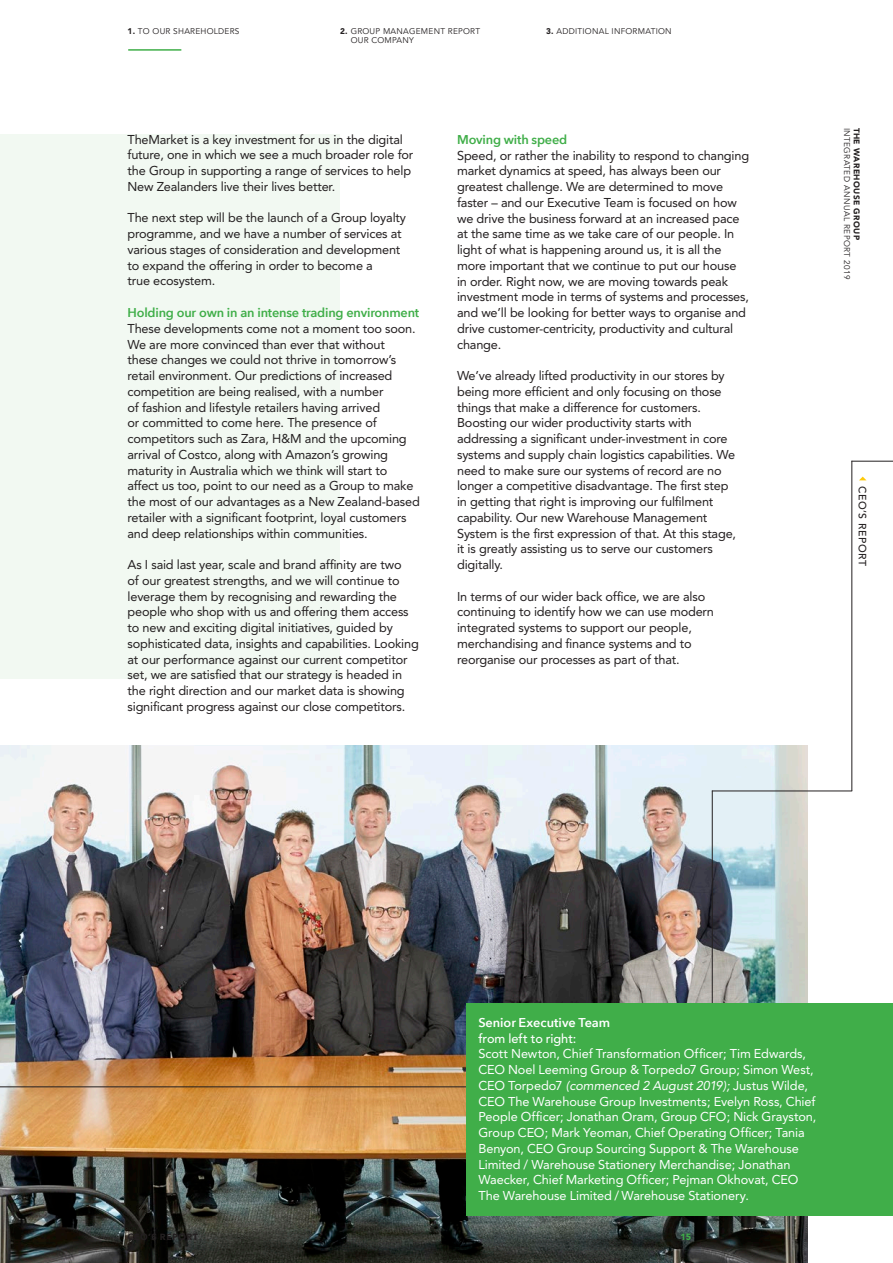
<style>
.page{position:relative;width:893px;height:1263px;background:#fff}
.page>*{position:absolute;margin:0;border:0;box-sizing:border-box;transform-origin:0 0}
.t1{font:12.75px/15.8px "Avenir";letter-spacing:-.015em;color:#231f20}
.t2{font:12.75px/15.8px "Avenir";letter-spacing:-.005em;color:#fff}
.t3{font:600 12.75px "Avenir Next LT Pro";letter-spacing:-.015em;color:#40ae49}
.t4{font:600 12.75px/15.8px "Avenir Next LT Pro";letter-spacing:-.005em;color:#fff}
.t5{font:500 10.5px "Avenir";letter-spacing:.05em;color:#231f20}
.t6{font:700 9px "Avenir Next LT Pro";letter-spacing:.05em;color:#231f20}
.t7{font:900 9px "Avenir";color:#40ae49}
.t8{font:8.25px/9px "Avenir";letter-spacing:.03em;color:#231f20}
.t9{font:8.25px "Avenir";letter-spacing:.05em;color:#231f20}
.t10{font:900 8.25px "Avenir";letter-spacing:.05em;color:#231f20}
.s1{font-weight:900}
.s2{font-family:"Avenir";font-weight:500}
.s3{font-style:italic}
</style>
<div class="page">
<div style="left:0;top:135px;width:340px;height:544px;background:#f2f9f2"></div>
<img style="left:0;top:745px;width:808px;height:518px">
<hr style="left:851px;top:461px;width:1px;height:330px;background:#231f20">
<hr style="left:712px;top:790px;width:1px;height:294px;background:#231f20">
<hr style="left:851px;top:461px;width:42px;height:1px;background:#231f20">
<hr style="left:128px;top:49px;width:53px;height:2px;background:#40ae49">
<hr style="left:0;top:1086px;width:472px;height:1px;background:#231f20">
<hr style="left:712px;top:790px;width:140px;height:1px;background:#231f20">
<div style="left:467px;top:1003px;width:426px;height:212px;background:#40ae49"></div>
<svg style="left:859px;top:477px;width:7px;height:3px"></svg>
<p class="t8" style="left:128px;top:27px;width:113px"><span class="s1">1.</span> TO OUR SHAREHOLDERS</p>
<p class="t8" style="left:351px;top:27px;width:131px;text-indent:-11px"><span class="s1">2.</span> GROUP MANAGEMENT REPORT<br>OUR COMPANY</p>
<p class="t8" style="left:546px;top:27px;width:127px"><span class="s1">3.</span> ADDITIONAL INFORMATION</p>
<p class="t1" style="left:128px;top:132px;width:287px">TheMarket is a key investment for us in the digital future, one in which we see a much broader role for the Group in supporting a range of services to help New Zealanders live their lives better.</p>
<p class="t1" style="left:128px;top:210px;width:280px">The next step will be the launch of a Group loyalty programme, and we have a number of services at various stages of consideration and development to expand the offering in order to become a<br>true ecosystem.</p>
<p class="t3" style="left:128px;top:305px;width:293px">Holding our own in an intense trading environment</p>
<p class="t1" style="left:128px;top:321px;width:294px">These developments come not a moment too soon.<br>We are more convinced than ever that without<br>these changes we could not thrive in tomorrow’s retail environment. Our predictions of increased competition are being realised, with a number<br>of fashion and lifestyle retailers having arrived<br>or committed to come here. The presence of competitors such as Zara, H&amp;M and the upcoming arrival of Costco, along with Amazon’s growing maturity in Australia which we think will start to affect us too, point to our need as a Group to make the most of our advantages as a New Zealand-based retailer with a significant footprint, loyal customers and deep relationships within communities.</p>
<p class="t1" style="left:128px;top:557px;width:293px">As I said last year, scale and brand affinity are two<br>of our greatest strengths, and we will continue to leverage them by recognising and rewarding the people who shop with us and offering them access to new and exciting digital initiatives, guided by sophisticated data, insights and capabilities. Looking at our performance against our current competitor set, we are satisfied that our strategy is headed in the right direction and our market data is showing significant progress against our close competitors.</p>
<p class="t3" style="left:457px;top:132px;width:112px">Moving with speed</p>
<p class="t1" style="left:457px;top:147px;width:293px">Speed, or rather the inability to respond to changing market dynamics at speed, has always been our greatest challenge. We are determined to move faster – and our Executive Team is focused on how we drive the business forward at an increased pace at the same time as we take care of our people. In light of what is happening around us, it is all the more important that we continue to put our house in order. Right now, we are moving towards peak investment mode in terms of systems and processes, and we’ll be looking for better ways to organise and drive customer-centricity, productivity and cultural change.</p>
<p class="t1" style="left:457px;top:368px;width:280px">We’ve already lifted productivity in our stores by being more efficient and only focusing on those things that make a difference for customers.<br>Boosting our wider productivity starts with addressing a significant under-investment in core systems and supply chain logistics capabilities. We need to make sure our systems of record are no longer a competitive disadvantage. The first step in getting that right is improving our fulfilment capability. Our new Warehouse Management System is the first expression of that. At this stage, it is greatly assisting us to serve our customers digitally.</p>
<p class="t1" style="left:457px;top:588px;width:258px">In terms of our wider back office, we are also continuing to identify how we can use modern integrated systems to support our people, merchandising and finance systems and to reorganise our processes as part of that.</p>
<p class="t9" style="left:852px;top:128px;width:154px;rotate:90deg">INTEGRATED ANNUAL REPORT 2019</p>
<p class="t10" style="left:862px;top:128px;width:114px;rotate:90deg">THE WAREHOUSE GROUP</p>
<p class="t5" style="left:868px;top:486px;width:82px;rotate:90deg">CEO’S REPORT</p>
<p class="t6" style="left:128px;top:1231px;width:72px">CEO’S REPORT</p>
<p class="t4" style="left:478px;top:1014px;width:133px">Senior Executive Team <span class="s2">from left to right:</span></p>
<p class="t2" style="left:478px;top:1046px;width:339px">Scott Newton, Chief Transformation Officer; Tim Edwards, CEO Noel Leeming Group &amp; Torpedo7 Group; Simon West, CEO Torpedo7 <span class="s3">(commenced 2 August 2019);</span> Justus Wilde, CEO The Warehouse Group Investments; Evelyn Ross, Chief People Officer; Jonathan Oram, Group CFO; Nick Grayston, Group CEO; Mark Yeoman, Chief Operating Officer; Tania Benyon, CEO Group Sourcing Support &amp; The Warehouse Limited / Warehouse Stationery Merchandise; Jonathan Waecker, Chief Marketing Officer; Pejman Okhovat, CEO The Warehouse Limited / Warehouse Stationery.</p>
<p class="t7" style="left:680px;top:1231px;width:12px">15</p>
</div>
